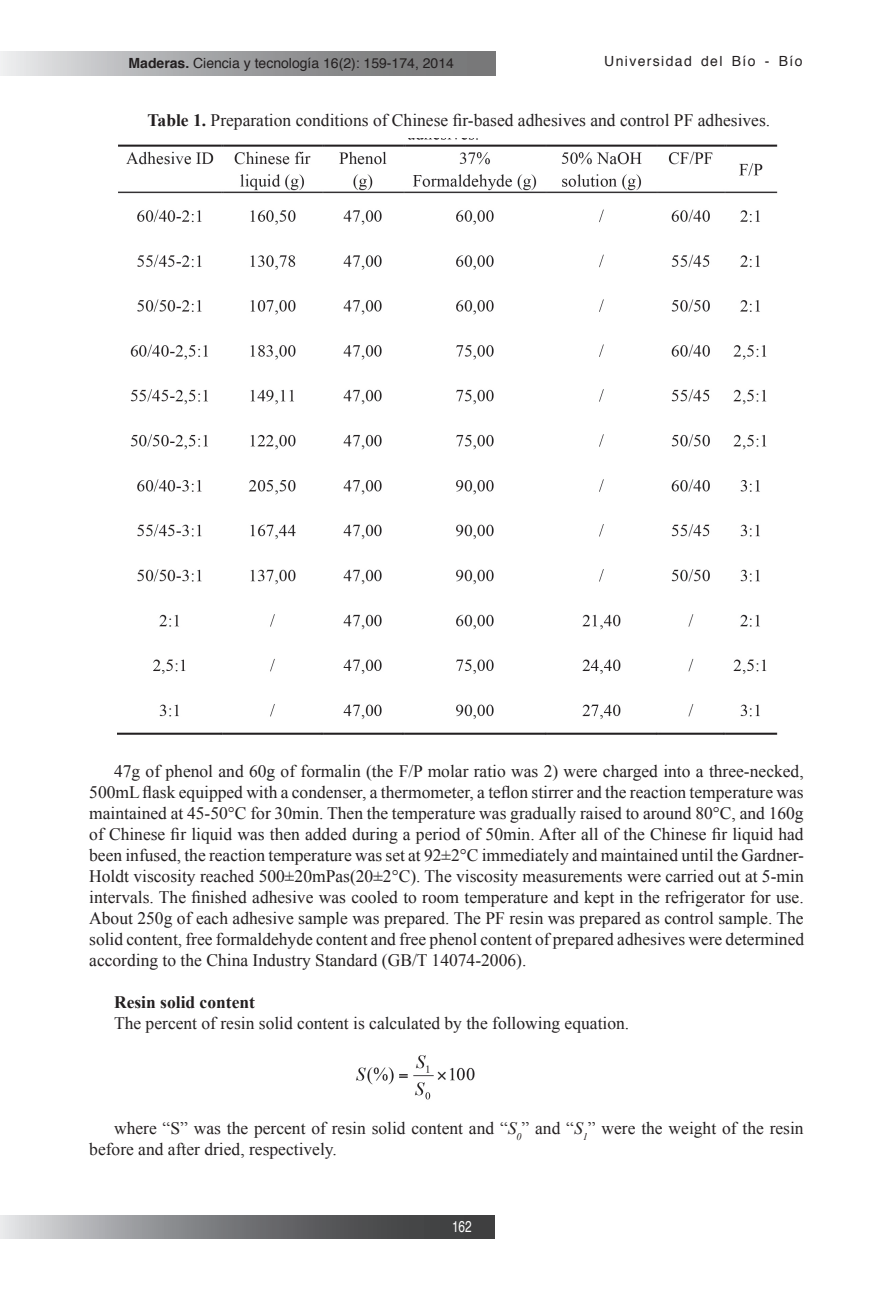
<style>
.page{position:relative;width:893px;height:1315px;background:#fff}
.page>*{position:absolute;margin:0;border:0;box-sizing:border-box;transform-origin:0 0}
.t1{font:17.5px/21px "Times New Roman";color:#231f20;text-align:justify}
.t2{font:700 17.5px "Times New Roman";color:#231f20}
.t3{font:15.75px "Helvetica";color:#fff;scale:.75 1}
.t4{font:14px "Helvetica";color:#231f20}
.t5{font:14px "Helvetica";letter-spacing:.095em;color:#231f20}
.s1{font-weight:700}
.s2{font-style:italic}
</style>
<div class="page">
<svg style="left:0;top:1215px;width:495px;height:24px;background:#7a7b7d"></svg>
<svg style="left:0;top:51px;width:495px;height:24px;background:#a2a3a4"></svg>
<img style="left:118px;top:139px;width:660px;height:596px">
<img style="left:356px;top:1055px;width:119px;height:45px">
<p class="t4" style="left:129px;top:52px;width:327px"><span class="s1">Maderas.</span> Ciencia y tecnología 16(2): 159-174, 2014</p>
<p class="t5" style="left:604px;top:51px;width:200px">Universidad del Bío - Bío</p>
<p class="t1" style="left:148px;top:109px;width:624px"><span class="s1">Table 1.</span> Preparation conditions of Chinese fir-based adhesives and control PF adhesives.</p>
<p class="t1" style="left:89px;top:760px;width:716px;text-indent:25px">47g of phenol and 60g of formalin (the F/P molar ratio was 2) were charged into a three-necked, 500mL flask equipped with a condenser, a thermometer, a teflon stirrer and the reaction temperature was maintained at 45-50°C for 30min. Then the temperature was gradually raised to around 80°C, and 160g of Chinese fir liquid was then added during a period of 50min. After all of the Chinese fir liquid had been infused, the reaction temperature was set at 92±2°C immediately and maintained until the Gardner-Holdt viscosity reached 500±20mPas(20±2°C). The viscosity measurements were carried out at 5-min intervals. The finished adhesive was cooled to room temperature and kept in the refrigerator for use.<br>About 250g of each adhesive sample was prepared. The PF resin was prepared as control sample. The solid content, free formaldehyde content and free phenol content of prepared adhesives were determined according to the China Industry Standard (GB/T 14074-2006).</p>
<p class="t2" style="left:114px;top:990px;width:142px">Resin solid content</p>
<p class="t1" style="left:114px;top:1012px;width:517px">The percent of resin solid content is calculated by the following equation.</p>
<p class="t1" style="left:89px;top:1117px;width:716px;text-indent:25px">where “S” was the percent of resin solid content and “<span class="s2">S</span><sub>0</sub>” and “<span class="s2">S</span><sub>1</sub>” were the weight of the resin before and after dried, respectively.</p>
<p class="t3" style="left:452px;top:1213px;width:28px">162</p>
</div>
